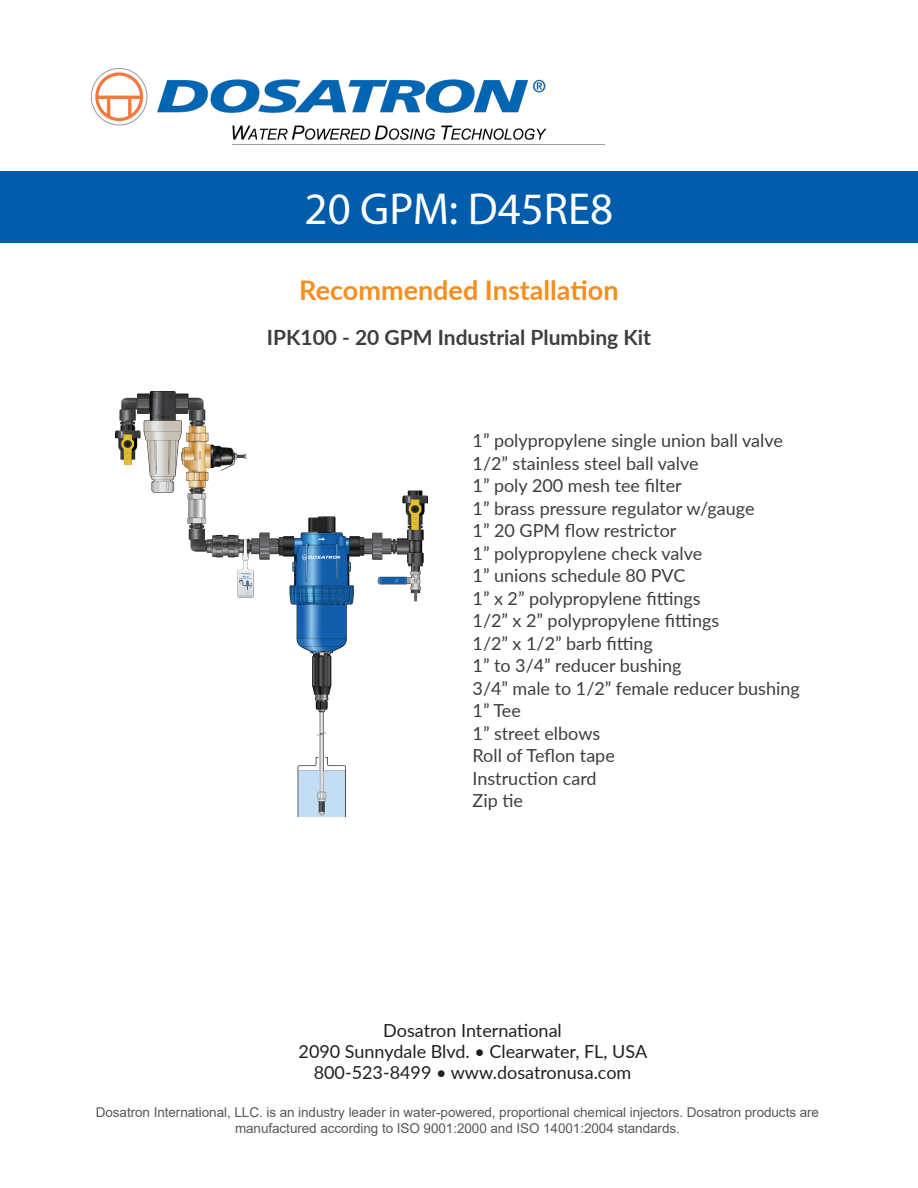
<style>
.page{position:relative;width:918px;height:1188px;background:#fff}
.page>*{position:absolute;margin:0;border:0;box-sizing:border-box;transform-origin:0 0}
.t1{font:45px "Myriad Pro";color:#fff}
.t2{font:700 27px "Lato";color:#f68e1e}
.t3{font:700 21px "Lato";color:#3e3e3f}
.t4{font:18px "Lato";color:#3e3e3f}
.t5{font:18px "Lato";color:#231f20}
.t6{font:13.5px "Arial";letter-spacing:-.005em;color:#57585a}
</style>
<div class="page">
<img style="left:116px;top:391px;width:311px;height:425px">
<div style="left:0;top:171px;width:918px;height:71px;background:#015dab"></div>
<img style="left:91px;top:69px;width:456px;height:71px">
<p class="t1" style="left:305px;top:182px;width:310px">20 GPM: D45RE8</p>
<p class="t2" style="left:299px;top:270px;width:321px">Recommended Installation</p>
<p class="t3" style="left:267px;top:322px;width:386px">IPK100 - 20 GPM Industrial Plumbing Kit</p>
<p class="t4" style="left:473px;top:428px;width:312px">1” polypropylene single union ball valve</p>
<p class="t4" style="left:473px;top:450px;width:228px">1/2” stainless steel ball valve</p>
<p class="t4" style="left:473px;top:473px;width:211px">1” poly 200 mesh tee filter</p>
<p class="t4" style="left:473px;top:495px;width:284px">1” brass pressure regulator w/gauge</p>
<p class="t4" style="left:473px;top:518px;width:205px">1” 20 GPM flow restrictor</p>
<p class="t4" style="left:473px;top:540px;width:231px">1” polypropylene check valve</p>
<p class="t4" style="left:473px;top:563px;width:214px">1” unions schedule 80 PVC</p>
<p class="t4" style="left:473px;top:585px;width:230px">1” x 2” polypropylene fittings</p>
<p class="t4" style="left:473px;top:608px;width:248px">1/2” x 2” polypropylene fittings</p>
<p class="t4" style="left:473px;top:630px;width:182px">1/2” x 1/2” barb fitting</p>
<p class="t4" style="left:473px;top:653px;width:210px">1” to 3/4” reducer bushing</p>
<p class="t4" style="left:473px;top:675px;width:329px">3/4” male to 1/2” female reducer bushing</p>
<p class="t4" style="left:473px;top:698px;width:50px">1” Tee</p>
<p class="t4" style="left:473px;top:720px;width:129px">1” street elbows</p>
<p class="t4" style="left:473px;top:743px;width:144px">Roll of Teflon tape</p>
<p class="t4" style="left:473px;top:765px;width:126px">Instruction card</p>
<p class="t4" style="left:473px;top:788px;width:52px">Zip tie</p>
<p class="t5" style="left:383px;top:1018px;width:180px">Dosatron International</p>
<p class="t5" style="left:299px;top:1039px;width:350px">2090 Sunnydale Blvd. • Clearwater, FL, USA</p>
<p class="t5" style="left:314px;top:1060px;width:319px">800-523-8499 • www.dosatronusa.com</p>
<p class="t6" style="left:96px;top:1102px;width:725px">Dosatron International, LLC. is an industry leader in water-powered, proportional chemical injectors. Dosatron products are</p>
<p class="t6" style="left:235px;top:1119px;width:446px">manufactured according to ISO 9001:2000 and ISO 14001:2004 standards.</p>
</div>
